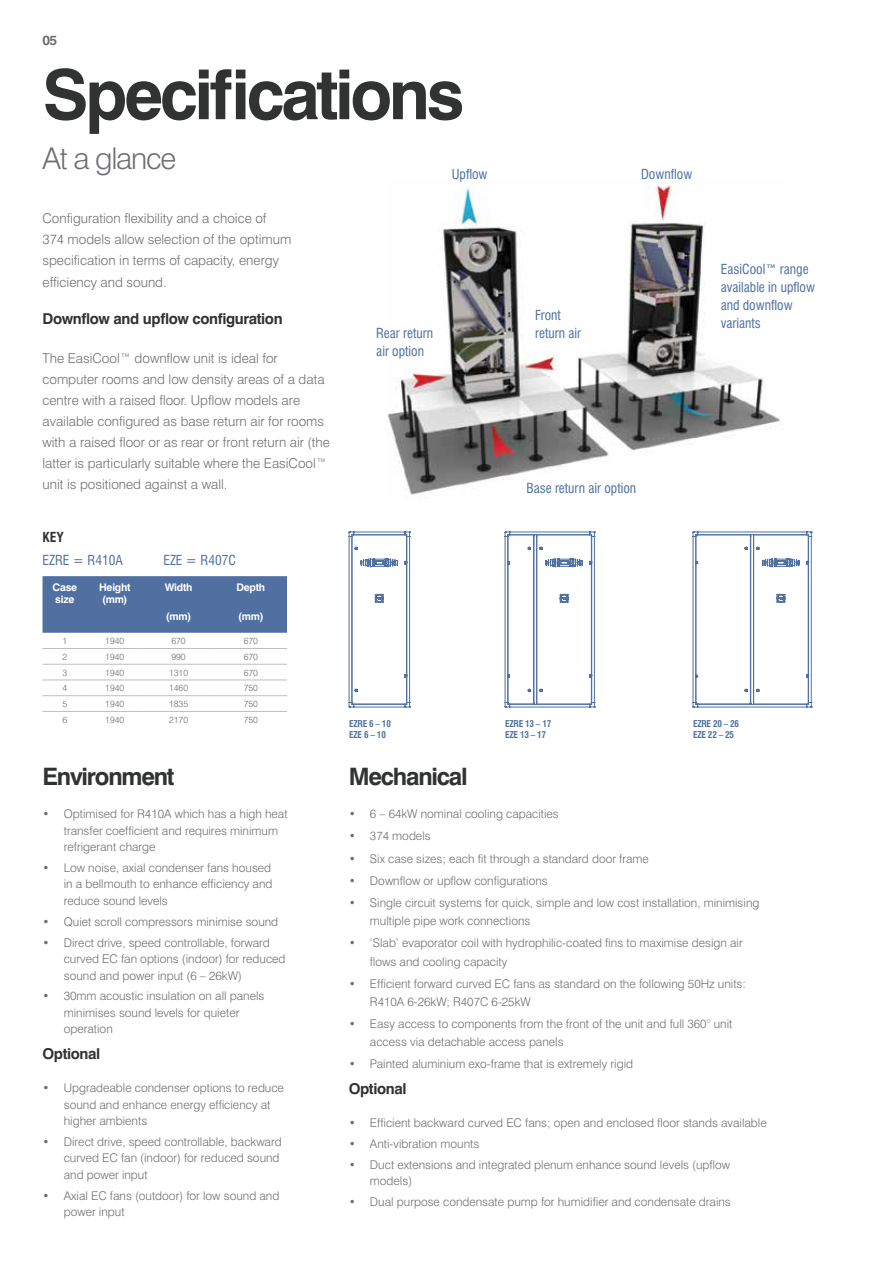
<style>
.page{position:relative;width:893px;height:1263px;background:#fff}
.page>*{position:absolute;margin:0;border:0;box-sizing:border-box;transform-origin:0 0}
.t1{font:700 69px "Swiss 721 BT";letter-spacing:-.05em;color:#313232}
.t2{font:300 30px "Swiss 721 BT";letter-spacing:-.04em;color:#6d6e71}
.t3{font:700 24px "Swiss 721 BT";letter-spacing:-.05em;color:#313232}
.t4{font:700 15px "Swiss 721 BT";letter-spacing:-.025em;color:#313232}
.t5{font:300 13.5px/21px "Swiss 721 BT";color:#6d6e71}
.t6{font:condensed 13.5px/18px "Swiss 721 BT";color:#4f70a1}
.t7{font:700 condensed 13.5px "Swiss 721 BT";color:#313232}
.t8{font:700 13.5px "Swiss 721 BT";color:#6d6e71}
.t9{font:300 12px/16.5px "Swiss 721 BT";color:#6d6e71}
.t10{font:700 10.5px/12px "Swiss 721 BT";letter-spacing:-.025em;color:#fff}
.t11{font:700 condensed 9.15px/11.9px "Swiss 721 BT";letter-spacing:-.025em;color:#4f70a1}
.t12{font:300 9px "Swiss 721 BT";color:#6d6e71}
</style>
<div class="page">
<img style="left:387px;top:179px;width:393px;height:316px">
<svg style="left:349px;top:531px;width:62px;height:177px"></svg>
<svg style="left:505px;top:531px;width:308px;height:177px"></svg>
<div style="left:43px;top:576px;width:244px;height:57px;background:#4f70a1"></div>
<hr style="left:43px;top:648px;width:44px;height:1px;background:#bcbec0">
<hr style="left:87px;top:648px;width:55px;height:1px;background:#bcbec0">
<hr style="left:142px;top:648px;width:73px;height:1px;background:#bcbec0">
<hr style="left:215px;top:648px;width:72px;height:1px;background:#bcbec0">
<hr style="left:43px;top:664px;width:44px;height:1px;background:#bcbec0">
<hr style="left:87px;top:664px;width:55px;height:1px;background:#bcbec0">
<hr style="left:142px;top:664px;width:73px;height:1px;background:#bcbec0">
<hr style="left:215px;top:664px;width:72px;height:1px;background:#bcbec0">
<hr style="left:43px;top:680px;width:44px;height:1px;background:#bcbec0">
<hr style="left:87px;top:680px;width:55px;height:1px;background:#bcbec0">
<hr style="left:142px;top:680px;width:73px;height:1px;background:#bcbec0">
<hr style="left:215px;top:680px;width:72px;height:1px;background:#bcbec0">
<hr style="left:43px;top:695px;width:44px;height:1px;background:#bcbec0">
<hr style="left:87px;top:695px;width:55px;height:1px;background:#bcbec0">
<hr style="left:142px;top:695px;width:73px;height:1px;background:#bcbec0">
<hr style="left:215px;top:695px;width:72px;height:1px;background:#bcbec0">
<hr style="left:43px;top:711px;width:44px;height:1px;background:#bcbec0">
<hr style="left:87px;top:711px;width:55px;height:1px;background:#bcbec0">
<hr style="left:142px;top:711px;width:73px;height:1px;background:#bcbec0">
<hr style="left:215px;top:711px;width:72px;height:1px;background:#bcbec0">
<p class="t8" style="left:43px;top:32px;width:16px">05</p>
<h1 class="t1" style="left:43px;top:53px;width:423px">Specifications</h1>
<h2 class="t2" style="left:43px;top:140px;width:135px">At a glance</h2>
<p class="t6" style="left:452px;top:165px;width:37px">Upflow</p>
<p class="t5" style="left:43px;top:208px;width:250px">Configuration flexibility and a choice of 374 models allow selection of the optimum specification in terms of capacity, energy efficiency and sound.</p>
<p class="t4" style="left:43px;top:310px;width:242px">Downflow and upflow configuration</p>
<p class="t5" style="left:43px;top:347px;width:289px">The EasiCool™ downflow unit is ideal for computer rooms and low density areas of a data centre with a raised floor. Upflow models are available configured as base return air for rooms with a raised floor or as rear or front return air (the latter is particularly suitable where the EasiCool™ unit is positioned against a wall.</p>
<p class="t7" style="left:43px;top:529px;width:23px">KEY</p>
<p class="t6" style="left:43px;top:551px;width:82px">EZRE = R410A</p>
<p class="t6" style="left:163px;top:551px;width:74px">EZE = R407C</p>
<p class="t10" style="left:53px;top:581px;width:26px">Case size</p>
<p class="t10" style="left:99px;top:581px;width:33px">Height (mm)</p>
<p class="t10" style="left:165px;top:581px;width:29px">Width</p>
<p class="t10" style="left:166px;top:610px;width:27px">(mm)</p>
<p class="t10" style="left:237px;top:581px;width:30px">Depth</p>
<p class="t10" style="left:238px;top:610px;width:27px">(mm)</p>
<p class="t6" style="left:376px;top:324px;width:58px">Rear return air option</p>
<p class="t6" style="left:535px;top:306px;width:48px">Front return air</p>
<p class="t6" style="left:641px;top:165px;width:53px">Downflow</p>
<p class="t6" style="left:721px;top:260px;width:96px">EasiCool™ range available in upflow and downflow variants</p>
<p class="t6" style="left:526px;top:479px;width:111px">Base return air option</p>
<p class="t12" style="left:62px;top:635px;width:6px">1</p>
<p class="t12" style="left:105px;top:635px;width:21px">1940</p>
<p class="t12" style="left:171px;top:635px;width:16px">670</p>
<p class="t12" style="left:244px;top:635px;width:16px">670</p>
<p class="t12" style="left:62px;top:651px;width:6px">2</p>
<p class="t12" style="left:105px;top:651px;width:21px">1940</p>
<p class="t12" style="left:171px;top:651px;width:16px">990</p>
<p class="t12" style="left:244px;top:651px;width:16px">670</p>
<p class="t12" style="left:62px;top:667px;width:6px">3</p>
<p class="t12" style="left:105px;top:667px;width:21px">1940</p>
<p class="t12" style="left:169px;top:667px;width:21px">1310</p>
<p class="t12" style="left:244px;top:667px;width:16px">670</p>
<p class="t12" style="left:62px;top:683px;width:6px">4</p>
<p class="t12" style="left:105px;top:683px;width:21px">1940</p>
<p class="t12" style="left:169px;top:683px;width:21px">1460</p>
<p class="t12" style="left:244px;top:683px;width:16px">750</p>
<p class="t12" style="left:62px;top:698px;width:6px">5</p>
<p class="t12" style="left:105px;top:698px;width:21px">1940</p>
<p class="t12" style="left:169px;top:698px;width:21px">1835</p>
<p class="t12" style="left:244px;top:698px;width:16px">750</p>
<p class="t12" style="left:62px;top:714px;width:6px">6</p>
<p class="t12" style="left:105px;top:714px;width:21px">1940</p>
<p class="t12" style="left:169px;top:714px;width:21px">2170</p>
<p class="t12" style="left:244px;top:714px;width:16px">750</p>
<h3 class="t3" style="left:43px;top:761px;width:134px">Environment</h3>
<p class="t9" style="left:64px;top:806px;width:225px;text-indent:-21px">• Optimised for R410A which has a high heat transfer coefficient and requires minimum refrigerant charge</p>
<p class="t9" style="left:64px;top:859px;width:210px;text-align:justify;text-indent:-21px">• Low noise, axial condenser fans housed in a bellmouth to enhance efficiency and reduce sound levels</p>
<p class="t9" style="left:43px;top:913px;width:237px">• Quiet scroll compressors minimise sound</p>
<p class="t9" style="left:64px;top:934px;width:223px;text-indent:-21px">• Direct drive, speed controllable, forward curved EC fan options (indoor) for reduced sound and power input (6 – 26kW)</p>
<p class="t9" style="left:64px;top:988px;width:202px;text-indent:-21px">• 30mm acoustic insulation on all panels minimises sound levels for quieter operation</p>
<p class="t4" style="left:43px;top:1044px;width:59px">Optional</p>
<p class="t9" style="left:64px;top:1079px;width:222px;text-indent:-21px">• Upgradeable condenser options to reduce sound and enhance energy efficiency at higher ambients</p>
<p class="t9" style="left:64px;top:1133px;width:219px;text-indent:-21px">• Direct drive, speed controllable, backward curved EC fan (indoor) for reduced sound and power input</p>
<p class="t9" style="left:64px;top:1187px;width:217px;text-indent:-21px">• Axial EC fans (outdoor) for low sound and power input</p>
<p class="t11" style="left:349px;top:717px;width:43px">EZRE 6 – 10<br>EZE 6 – 10</p>
<p class="t11" style="left:505px;top:717px;width:48px">EZRE 13 – 17<br>EZE 13 – 17</p>
<p class="t11" style="left:693px;top:717px;width:48px">EZRE 20 – 26<br>EZE 22 – 25</p>
<h3 class="t3" style="left:349px;top:761px;width:121px">Mechanical</h3>
<p class="t9" style="left:349px;top:806px;width:212px">• 6 – 64kW nominal cooling capacities</p>
<p class="t9" style="left:349px;top:828px;width:84px">• 374 models</p>
<p class="t9" style="left:349px;top:850px;width:302px">• Six case sizes; each fit through a standard door frame</p>
<p class="t9" style="left:349px;top:872px;width:201px">• Downflow or upflow configurations</p>
<p class="t9" style="left:370px;top:894px;width:391px;line-height:18px;text-indent:-21px">• Single circuit systems for quick, simple and low cost installation, minimising multiple pipe work connections</p>
<p class="t9" style="left:370px;top:934px;width:374px;line-height:18px;text-indent:-21px">• ‘Slab’ evaporator coil with hydrophilic-coated fins to maximise design air flows and cooling capacity</p>
<p class="t9" style="left:370px;top:974px;width:377px;line-height:18px;text-indent:-21px">• Efficient forward curved EC fans as standard on the following 50Hz units:<br>R410A 6-26kW; R407C 6-25kW</p>
<p class="t9" style="left:370px;top:1014px;width:364px;line-height:18px;text-indent:-21px">• Easy access to components from the front of the unit and full 360° unit access via detachable access panels</p>
<p class="t9" style="left:349px;top:1055px;width:286px">• Painted aluminium exo-frame that is extremely rigid</p>
<p class="t4" style="left:349px;top:1079px;width:59px">Optional</p>
<p class="t9" style="left:349px;top:1114px;width:419px">• Efficient backward curved EC fans; open and enclosed floor stands available</p>
<p class="t9" style="left:349px;top:1135px;width:132px">• Anti-vibration mounts</p>
<p class="t9" style="left:370px;top:1156px;width:362px;text-indent:-21px">• Duct extensions and integrated plenum enhance sound levels (upflow models)</p>
<p class="t9" style="left:349px;top:1193px;width:384px">• Dual purpose condensate pump for humidifier and condensate drains</p>
</div>
